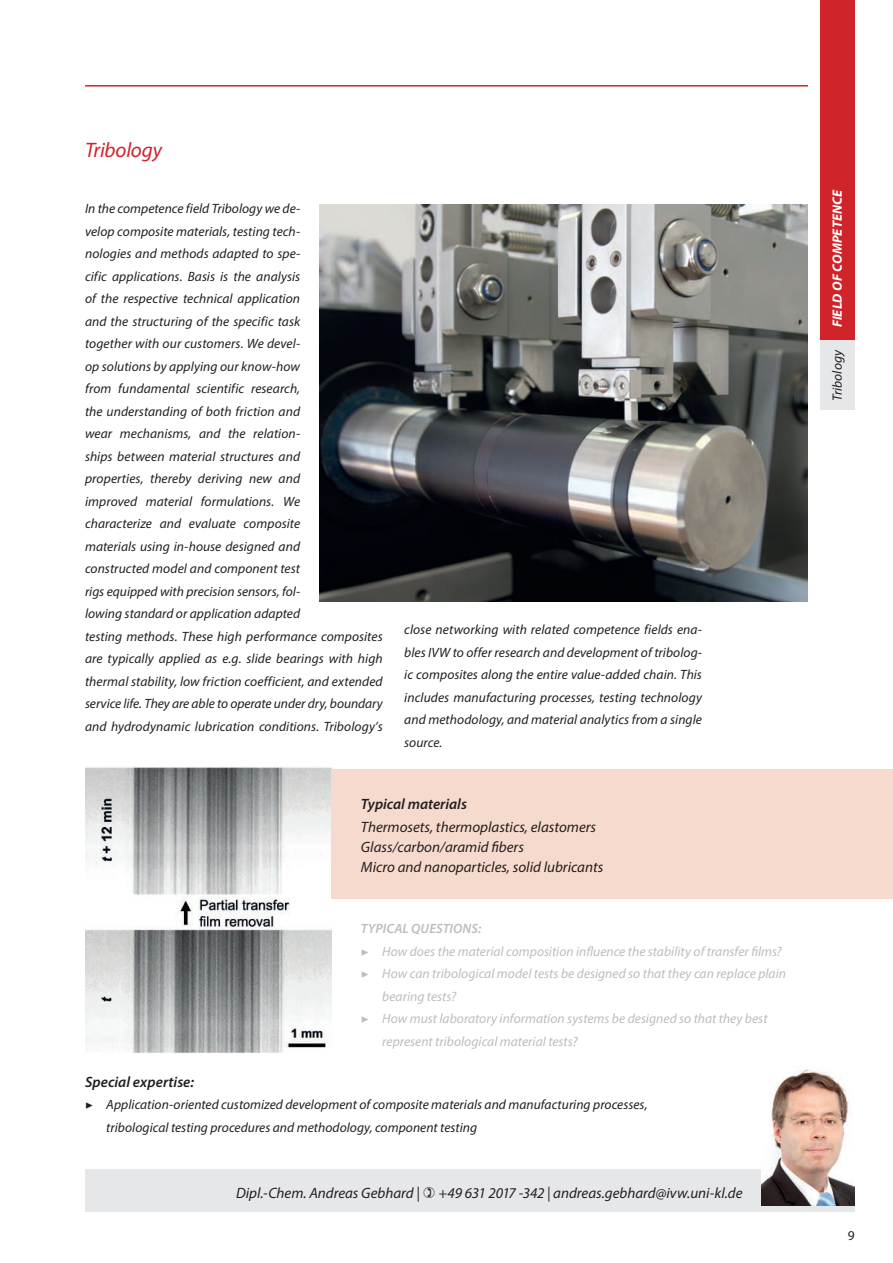
<style>
.page{position:relative;width:893px;height:1263px;background:#fff}
.page>*{position:absolute;margin:0;border:0;box-sizing:border-box;transform-origin:0 0}
.t1{font:italic 21px "Myriad Pro";letter-spacing:-.01em;color:#d1232a}
.t2{font:italic 15px/20.1px "Myriad Pro";color:#231f20}
.t3{font:italic 600 15px "Myriad Pro";color:#231f20}
.t4{font:italic 13.5px/22.5px "Myriad Pro";letter-spacing:.005em;color:#231f20}
.t5{font:italic 13.5px "Myriad Pro";color:#bcbdc0}
.t6{font:italic 700 13.5px "Myriad Pro";letter-spacing:.015em;color:#fff}
.t7{font:italic 600 13.5px "Myriad Pro";letter-spacing:.005em;color:#bcbdc0}
.t8{font:13.5px "Myriad Pro";color:#231f20}
.s1{font-family:"Minion Pro";font-style:normal}
</style>
<div class="page">
<div style="left:821px;top:0;width:34px;height:340px;background:#d1232a"></div>
<hr style="left:85px;top:85px;width:723px;height:2px;background:#d1232a">
<div style="left:85px;top:1169px;width:770px;height:43px;background:#e6e7e9"></div>
<div style="left:821px;top:340px;width:34px;height:70px;background:#e6e7e9"></div>
<img style="left:761px;top:1069px;width:94px;height:136px">
<img style="left:320px;top:204px;width:488px;height:398px">
<img style="left:85px;top:766px;width:247px;height:288px">
<div style="left:332px;top:769px;width:561px;height:130px;background:#f7dace"></div>
<h1 class="t1" style="left:85px;top:137px;width:78px">Tribology</h1>
<p class="t4" style="left:85px;top:197px;width:299px">In the competence field Tribology we de-<br>velop composite materials, testing tech-<br>nologies and methods adapted to spe-<br>cific applications. Basis is the analysis<br>of the respective technical application<br>and the structuring of the specific task<br>together with our customers. We devel-<br>op solutions by applying our know-how<br>from fundamental scientific research,<br>the understanding of both friction and<br>wear mechanisms, and the relation-<br>ships between material structures and<br>properties, thereby deriving new and<br>improved material formulations. We<br>characterize and evaluate composite<br>materials using in-house designed and<br>constructed model and component test<br>rigs equipped with precision sensors, fol-<br>lowing standard or application adapted<br>testing methods. These high performance composites are typically applied as e.g. slide bearings with high thermal stability, low friction coefficient, and extended service life. They are able to operate under dry, boundary and hydrodynamic lubrication conditions. Tribology’s</p>
<p class="t4" style="left:404px;top:618px;width:299px;text-align:justify">close networking with related competence fields ena&shy;bles IVW to offer research and development of tribolog&shy;ic composites along the entire value-added chain. This includes manufacturing processes, testing technology and methodology, and material analytics from a single source.</p>
<p class="t3" style="left:361px;top:794px;width:108px">Typical materials</p>
<p class="t2" style="left:361px;top:816px;width:244px">Thermosets, thermoplastics, elastomers<br>Glass/carbon/aramid fibers<br>Micro and nanoparticles, solid lubricants</p>
<p class="t7" style="left:361px;top:920px;width:122px">TYPICAL QUESTIONS:</p>
<p class="t5" style="left:361px;top:943px;width:422px"><span class="s1">▶</span> How does the material composition influence the stability of transfer films?</p>
<p class="t5" style="left:361px;top:965px;width:427px"><span class="s1">▶</span> How can tribological model tests be designed so that they can replace plain</p>
<p class="t5" style="left:382px;top:988px;width:76px">bearing tests?</p>
<p class="t5" style="left:361px;top:1010px;width:408px"><span class="s1">▶</span> How must laboratory information systems be designed so that they best</p>
<p class="t5" style="left:382px;top:1033px;width:197px">represent tribological material tests?</p>
<p class="t3" style="left:85px;top:1072px;width:110px">Special expertise:</p>
<p class="t4" style="left:106px;top:1093px;width:543px;text-indent:-21px"><span class="s1">▶</span> Application-oriented customized development of composite materials and manufacturing processes, tribological testing procedures and methodology, component testing</p>
<p class="t2" style="left:236px;top:1182px;width:185px">Dipl.-Chem. Andreas Gebhard |</p>
<p class="t2" style="left:439px;top:1182px;width:305px">+49 631 2017 -342 | andreas.gebhard@ivw.uni-kl.de</p>
<p class="t6" style="left:828px;top:327px;width:139px;rotate:-90deg">FIELD OF COMPETENCE</p>
<p class="t4" style="left:826px;top:401px;width:53px;rotate:-90deg">Tribology</p>
<p class="t8" style="left:848px;top:1227px;width:8px">9</p>
</div>
